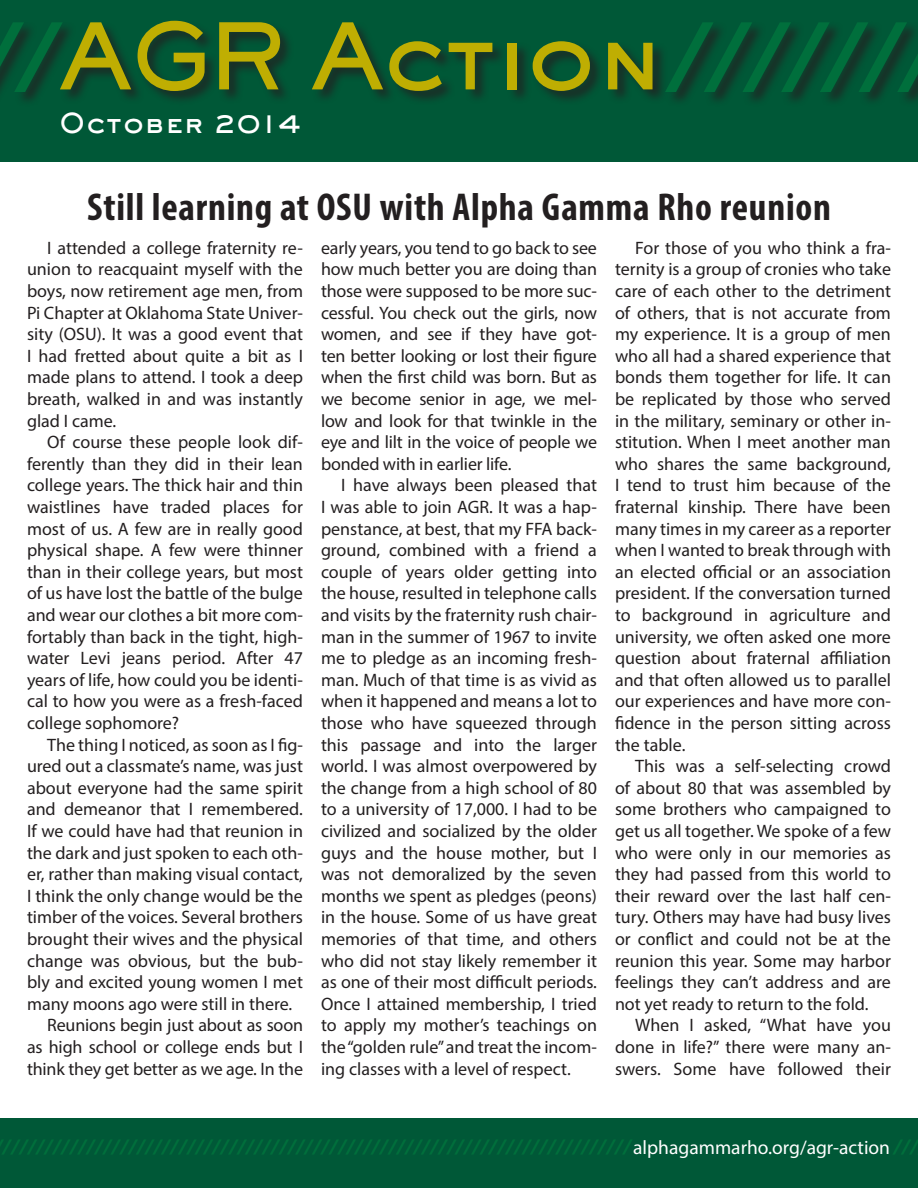
<style>
.page{position:relative;width:918px;height:1188px;background:#fff}
.page>*{position:absolute;margin:0;border:0;box-sizing:border-box;transform-origin:0 0}
.t1{font:800 90px "Sackers Gothic Std";letter-spacing:-.05em;color:#bfae02}
.t2{font:700 condensed 39px "Myriad Pro";letter-spacing:.02em;color:#231f20}
.t3{font:800 27px "Sackers Gothic Std";color:#fff}
.t4{font:800 19.5px "Sackers Gothic Std";color:#006f3c}
.t5{font:18px/21.6px "Myriad Pro";color:#231f20;text-align:justify}
.s1{color:#006f3c}
.s2{font-family:"Myriad Pro";font-weight:400;color:#fff}
</style>
<div class="page">
<div style="left:0;top:1118px;width:918px;height:70px;background:#005837"></div>
<div style="left:0;top:0;width:918px;height:162px;background:#005837"></div>
<div style="left:0;top:20px;width:918px;height:87px;background:#231f20;opacity:.75"></div>
<p class="t1" style="left:11px;top:-4px;width:903px"><span class="s1">/</span>AGR Action<span class="s1">//////</span></p>
<p class="t3" style="left:59px;top:105px;width:244px">October 2014</p>
<p class="t2" style="left:87px;top:182px;width:745px">Still learning at OSU with Alpha Gamma Rho reunion</p>
<p class="t5" style="left:27px;top:237px;width:278px;text-indent:20px">I attended a college fraternity re&shy;union to reacquaint myself with the boys, now retirement age men, from Pi Chapter at Oklahoma State Univer&shy;sity (OSU). It was a good event that I had fretted about quite a bit as I made plans to attend. I took a deep breath, walked in and was instantly glad I came.</p>
<p class="t5" style="left:27px;top:431px;width:278px;text-indent:20px">Of course these people look dif&shy;ferently than they did in their lean college years. The thick hair and thin waistlines have traded places for most of us. A few are in really good physical shape. A few were thinner than in their college years, but most of us have lost the battle of the bulge and wear our clothes a bit more com&shy;fortably than back in the tight, high&shy;water Levi jeans period. After 47 years of life, how could you be identi&shy;cal to how you were as a fresh-faced college sophomore?</p>
<p class="t5" style="left:27px;top:733px;width:278px;text-indent:20px">The thing I noticed, as soon as I fig&shy;ured out a classmate’s name, was just about everyone had the same spirit and demeanor that I remembered.<br>If we could have had that reunion in the dark and just spoken to each oth&shy;er, rather than making visual contact, I think the only change would be the timber of the voices. Several brothers brought their wives and the physical change was obvious, but the bub&shy;bly and excited young women I met many moons ago were still in there.</p>
<p class="t5" style="left:27px;top:1014px;width:278px;text-indent:20px">Reunions begin just about as soon as high school or college ends but I think they get better as we age. In the</p>
<p class="t5" style="left:321px;top:237px;width:278px">early years, you tend to go back to see how much better you are doing than those were supposed to be more suc&shy;cessful. You check out the girls, now women, and see if they have got&shy;ten better looking or lost their figure when the first child was born. But as we become senior in age, we mel&shy;low and look for that twinkle in the eye and lilt in the voice of people we bonded with in earlier life.</p>
<p class="t5" style="left:321px;top:474px;width:278px;text-indent:20px">I have always been pleased that I was able to join AGR. It was a hap&shy;penstance, at best, that my FFA back&shy;ground, combined with a friend a couple of years older getting into the house, resulted in telephone calls and visits by the fraternity rush chair&shy;man in the summer of 1967 to invite me to pledge as an incoming fresh&shy;man. Much of that time is as vivid as when it happened and means a lot to those who have squeezed through this passage and into the larger world. I was almost overpowered by the change from a high school of 80 to a university of 17,000. I had to be civilized and socialized by the older guys and the house mother, but I was not demoralized by the seven months we spent as pledges (peons) in the house. Some of us have great memories of that time, and others who did not stay likely remember it as one of their most difficult periods.<br>Once I attained membership, I tried to apply my mother’s teachings on the “golden rule” and treat the incom&shy;ing classes with a level of respect.</p>
<p class="t5" style="left:615px;top:237px;width:278px;text-indent:20px">For those of you who think a fra&shy;ternity is a group of cronies who take care of each other to the detriment of others, that is not accurate from my experience. It is a group of men who all had a shared experience that bonds them together for life. It can be replicated by those who served in the military, seminary or other in&shy;stitution. When I meet another man who shares the same background, I tend to trust him because of the fraternal kinship. There have been many times in my career as a reporter when I wanted to break through with an elected official or an association president. If the conversation turned to background in agriculture and university, we often asked one more question about fraternal affiliation and that often allowed us to parallel our experiences and have more con&shy;fidence in the person sitting across the table.</p>
<p class="t5" style="left:615px;top:755px;width:278px;text-indent:20px">This was a self-selecting crowd of about 80 that was assembled by some brothers who campaigned to get us all together. We spoke of a few who were only in our memories as they had passed from this world to their reward over the last half cen&shy;tury. Others may have had busy lives or conflict and could not be at the reunion this year. Some may harbor feelings they can’t address and are not yet ready to return to the fold.</p>
<p class="t5" style="left:615px;top:1014px;width:278px;text-indent:20px">When I asked, “What have you done in life?” there were many an&shy;swers. Some have followed their</p>
<p class="t4" style="left:1px;top:1134px;width:921px">/////////////////////////////////////////////////////////////////////////// <span class="s2">a l p h a g a m m a r h o . o r g / a g r - a c t i o n</span> ///</p>
</div>
